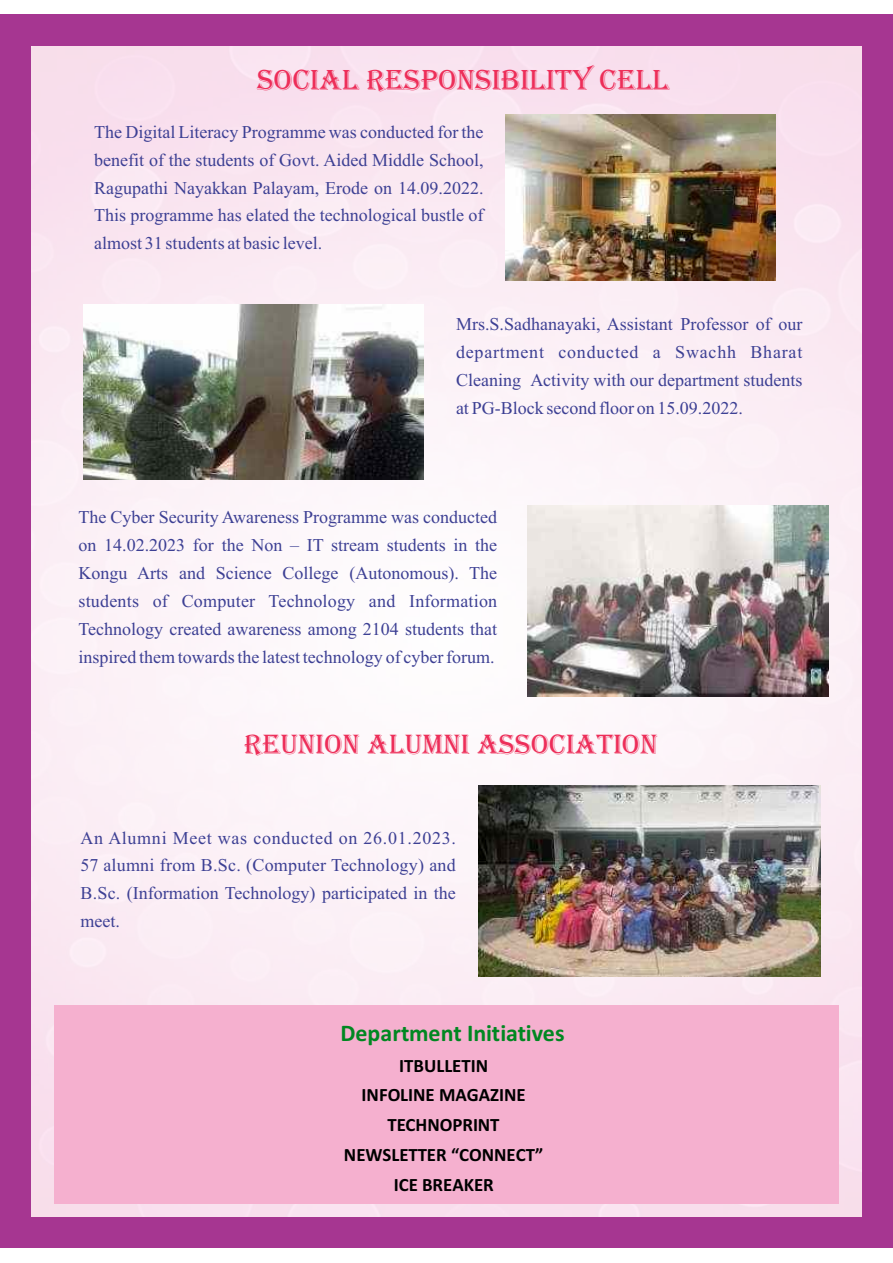
<style>
.page{position:relative;width:893px;height:1263px;background:#fff}
.page>*{position:absolute;margin:0;border:0;box-sizing:border-box;transform-origin:0 0}
.t1{font:30px "Algerian";color:#ed2e59}
.t2{font:28.95px "Algerian";color:#ed2e59}
.t3{font:700 24px "Calibri";color:#008721}
.t4{font:700 18.9px/29.8px "Calibri";color:#000;text-align:center}
.t5{font:18px/27.9px "Times New Roman";color:#3d4094;text-align:justify}
</style>
<div class="page">
<div style="left:0;top:15px;width:893px;height:1233px;background:linear-gradient(to right,#a63691,#a63691)"></div>
<img style="left:32px;top:47px;width:829px;height:1169px">
<img style="left:478px;top:785px;width:342px;height:191px">
<img style="left:506px;top:115px;width:269px;height:166px">
<img style="left:84px;top:304px;width:339px;height:176px">
<img style="left:528px;top:505px;width:300px;height:191px">
<div style="left:54px;top:1005px;width:785px;height:199px;background:#f5b0cf"></div>
<h1 class="t1" style="left:257px;top:63px;width:413px">Social Responsibility Cell</h1>
<p class="t5" style="left:94px;top:119px;width:391px">The Digital Literacy Programme was conducted for the benefit of the students of Govt. Aided Middle School, Ragupathi Nayakkan Palayam, Erode on 14.09.2022.<br>This programme has elated the technological bustle of almost 31 students at basic level.</p>
<p class="t5" style="left:456px;top:312px;width:348px">Mrs.S.Sadhanayaki, Assistant Professor of our department conducted a Swachh Bharat Cleaning Activity with our department students at PG-Block second floor on 15.09.2022.</p>
<p class="t5" style="left:79px;top:505px;width:420px">The Cyber Security Awareness Programme was conducted on 14.02.2023 for the Non – IT stream students in the Kongu Arts and Science College (Autonomous). The students of Computer Technology and Information Technology created awareness among 2104 students that inspired them towards the latest technology of cyber forum.</p>
<h2 class="t2" style="left:244px;top:728px;width:415px">Reunion alumni association</h2>
<p class="t5" style="left:80px;top:825px;width:377px">An Alumni Meet was conducted on 26.01.2023.<br>57 alumni from B.Sc. (Computer Technology) and B.Sc. (Information Technology) participated in the meet.</p>
<h3 class="t3" style="left:340px;top:1023px;width:226px">Department Initiatives</h3>
<p class="t4" style="left:344px;top:1052px;width:201px">ITBULLETIN<br>INFOLINE MAGAZINE<br>TECHNOPRINT<br>NEWSLETTER “CONNECT”<br>ICE BREAKER</p>
</div>
